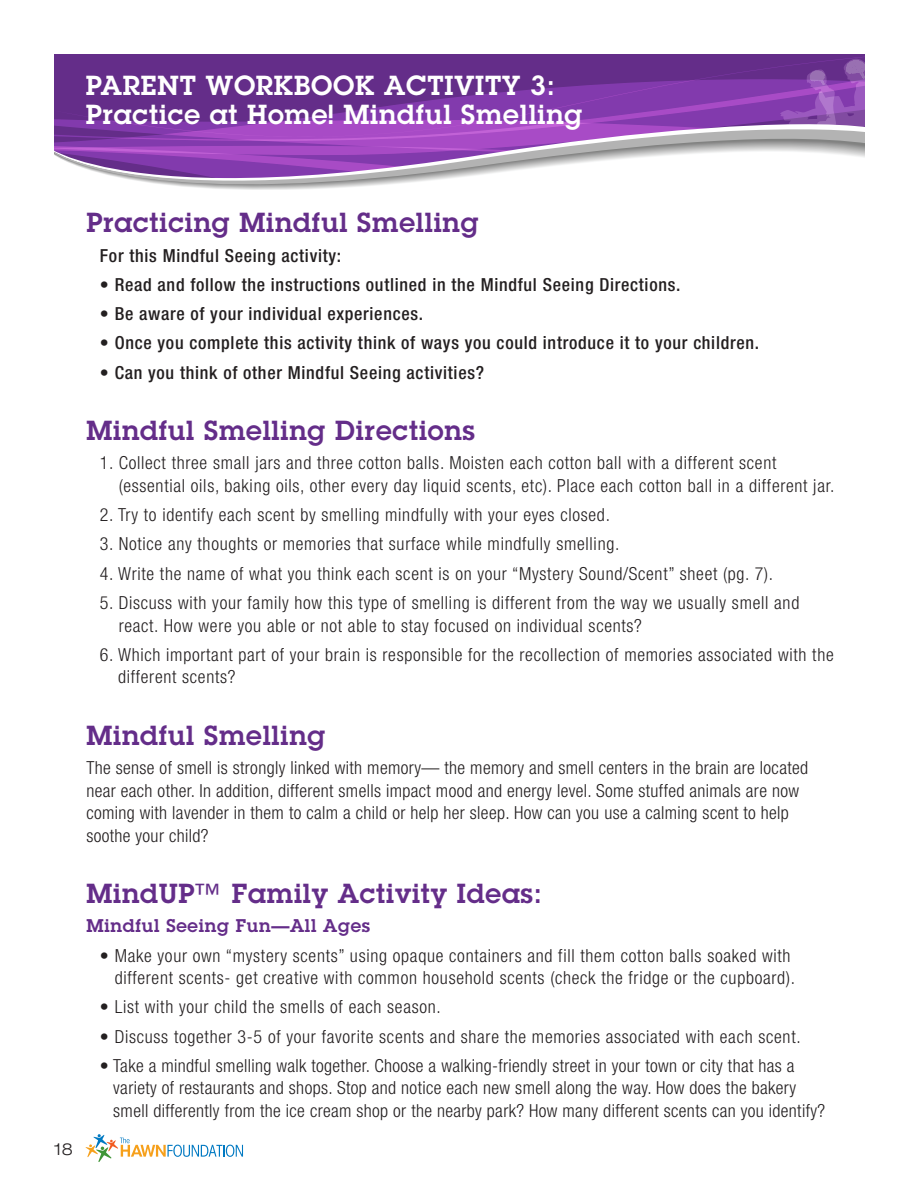
<style>
.page{position:relative;width:924px;height:1188px;background:#fff}
.page>*{position:absolute;margin:0;border:0;box-sizing:border-box;transform-origin:0 0}
.t1{font:600 27px "Lubalin Graph Std";letter-spacing:.03em;color:#642d89}
.t2{font:600 27px/28.5px "Lubalin Graph Std";letter-spacing:.03em;color:#fff}
.t3{font:300 condensed 18px/22.5px "Helvetica Neue LT Std";letter-spacing:.04em;color:#231f20}
.t4{font:300 condensed 18px/22.5px "Helvetica Neue LT Std";letter-spacing:.02em;color:#231f20}
.t5{font:500 condensed 18px "Helvetica Neue LT Std";letter-spacing:.04em;color:#231f20}
.t6{font:600 18px "Lubalin Graph Std";letter-spacing:.04em;color:#642d89}
.t7{font:300 expanded 16.5px "Helvetica Neue LT Std";color:#231f20}
</style>
<div class="page">
<svg style="left:86px;top:1134px;width:157px;height:28px"></svg>
<hr style="left:54px;top:56px;width:810px;height:3px;background:#642d89">
<svg style="left:54px;top:59px;width:810px;height:58px;background:#6f3396"></svg>
<svg style="left:54px;top:117px;width:810px;height:10px;background:#8e45b1"></svg>
<svg style="left:54px;top:127px;width:810px;height:62px"></svg>
<h1 class="t2" style="left:86px;top:71px;width:498px;text-indent:269px">k Activity 3:<br>Practice at Home! Mindful Smelling</h1>
<h1 class="t2" style="left:86px;top:71px;width:230px">Parent Workboo</h1>
<h1 class="t1" style="left:86px;top:205px;width:394px">Practicing Mindful Smelling</h1>
<p class="t5" style="left:100px;top:245px;width:243px">For this Mindful Seeing activity:</p>
<p class="t5" style="left:100px;top:274px;width:582px">• Read and follow the instructions outlined in the Mindful Seeing Directions.</p>
<p class="t5" style="left:100px;top:303px;width:325px">• Be aware of your individual experiences.</p>
<p class="t5" style="left:100px;top:332px;width:661px">• Once you complete this activity think of ways you could introduce it to your children.</p>
<p class="t5" style="left:100px;top:362px;width:386px">• Can you think of other Mindful Seeing activities?</p>
<h1 class="t1" style="left:86px;top:413px;width:390px">Mindful Smelling Directions</h1>
<p class="t3" style="left:119px;top:452px;width:717px;text-indent:-19px">1. Collect three small jars and three cotton balls. Moisten each cotton ball with a different scent (essential oils, baking oils, other every day liquid scents, etc). Place each cotton ball in a different jar.</p>
<p class="t3" style="left:100px;top:503px;width:512px">2. Try to identify each scent by smelling mindfully with your eyes closed.</p>
<p class="t3" style="left:100px;top:533px;width:521px">3. Notice any thoughts or memories that surface while mindfully smelling.</p>
<p class="t3" style="left:100px;top:562px;width:675px">4. Write the name of what you think each scent is on your “Mystery Sound/Scent” sheet (pg. 7).</p>
<p class="t3" style="left:119px;top:591px;width:682px;text-indent:-19px">5. Discuss with your family how this type of smelling is different from the way we usually smell and react. How were you able or not able to stay focused on individual scents?</p>
<p class="t3" style="left:118px;top:643px;width:717px;text-indent:-18px">6. Which important part of your brain is responsible for the recollection of memories associated with the different scents?</p>
<p class="t7" style="left:54px;top:1139px;width:21px">18</p>
<h1 class="t1" style="left:86px;top:717px;width:240px">Mindful Smelling</h1>
<p class="t4" style="left:86px;top:756px;width:723px">The sense of smell is strongly linked with memory— the memory and smell centers in the brain are located near each other. In addition, different smells impact mood and energy level. Some stuffed animals are now coming with lavender in them to calm a child or help her sleep. How can you use a calming scent to help soothe your child?</p>
<h1 class="t1" style="left:86px;top:875px;width:457px">MindUP™ Family Activity Ideas:</h1>
<p class="t6" style="left:86px;top:914px;width:285px">Mindful Seeing Fun—All Ages</p>
<p class="t3" style="left:100px;top:944px;width:697px;text-align:right">• Make your own “mystery scents” using opaque containers and fill them cotton balls soaked with different scents- get creative with common household scents (check the fridge or the cupboard).</p>
<p class="t3" style="left:100px;top:995px;width:342px">• List with your child the smells of each season.</p>
<p class="t3" style="left:100px;top:1025px;width:702px">• Discuss together 3-5 of your favorite scents and share the memories associated with each scent.</p>
<p class="t4" style="left:113px;top:1054px;width:713px;text-indent:-13px">• Take a mindful smelling walk together. Choose a walking-friendly street in your town or city that has a variety of restaurants and shops. Stop and notice each new smell along the way. How does the bakery smell differently from the ice cream shop or the nearby park? How many different scents can you identify?</p>
</div>
